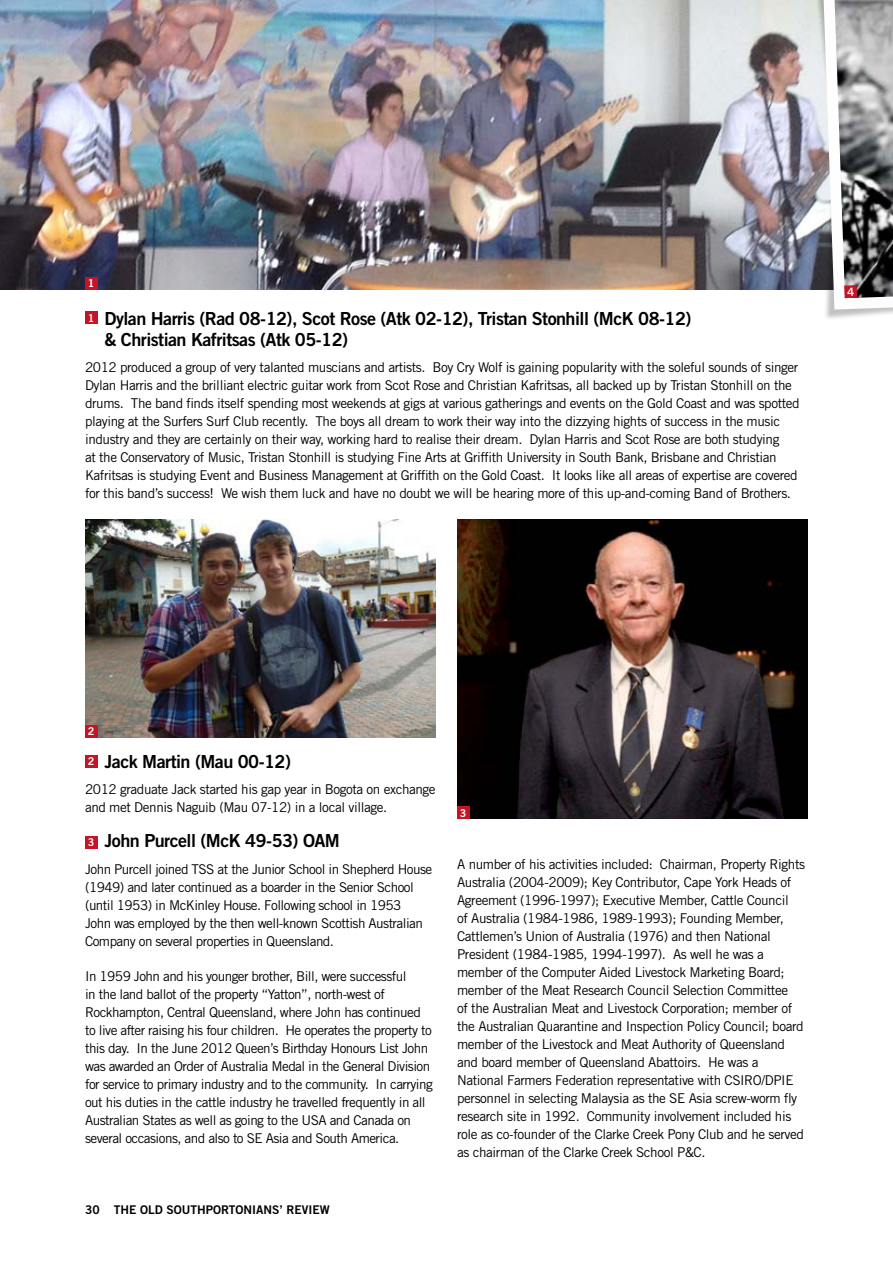
<style>
.page{position:relative;width:893px;height:1263px;background:#fff}
.page>*{position:absolute;margin:0;border:0;box-sizing:border-box;transform-origin:0 0}
.t1{font:18px "Trade Gothic Bold Two";letter-spacing:-.03em;color:#000}
.t2{font:13.5px/18px "Trade Gothic";letter-spacing:-.03em;color:#000}
.t3{font:12px "Trade Gothic Bold Two";color:#000}
.t4{font:10.8px "Trade Gothic Bold Two";color:#fff}
</style>
<div class="page">
<img style="left:0;top:0;width:817px;height:289px">
<img style="left:85px;top:520px;width:351px;height:217px">
<img style="left:457px;top:520px;width:351px;height:299px">
<div style="left:85px;top:277px;width:12px;height:12px;background:#c41425"></div>
<div style="left:85px;top:312px;width:12px;height:12px;background:#c41425"></div>
<div style="left:85px;top:755px;width:12px;height:12px;background:#c41425"></div>
<div style="left:85px;top:725px;width:12px;height:12px;background:#c41425"></div>
<div style="left:457px;top:807px;width:12px;height:12px;background:#c41425"></div>
<div style="left:85px;top:836px;width:12px;height:12px;background:#c41425"></div>
<div style="left:824px;top:131px;width:69px;height:190px;background:#000;opacity:.25"></div>
<div style="left:813px;top:0;width:80px;height:161px;background:#000;opacity:.25"></div>
<svg style="left:817px;top:0;width:76px;height:315px"></svg>
<p class="t4" style="left:88px;top:277px;width:8px">1</p>
<p class="t4" style="left:88px;top:311px;width:8px">1</p>
<p class="t1" style="left:105px;top:307px;width:588px">Dylan Harris (Rad 08-12), Scot Rose (Atk 02-12), Tristan Stonhill (McK 08-12)</p>
<p class="t1" style="left:105px;top:328px;width:245px">&amp; Christian Kafritsas (Atk 05-12)</p>
<p class="t2" style="left:85px;top:358px;width:716px">2012 produced a group of very talanted muscians and artists. Boy Cry Wolf is gaining popularity with the soleful sounds of singer Dylan Harris and the brilliant electric guitar work from Scot Rose and Christian Kafritsas, all backed up by Tristan Stonhill on the drums. The band finds itself spending most weekends at gigs at various gatherings and events on the Gold Coast and was spotted playing at the Surfers Surf Club recently. The boys all dream to work their way into the dizzying hights of success in the music industry and they are certainly on their way, working hard to realise their dream. Dylan Harris and Scot Rose are both studying<br>at the Conservatory of Music, Tristan Stonhill is studying Fine Arts at Griffith University in South Bank, Brisbane and Christian Kafritsas is studying Event and Business Management at Griffith on the Gold Coast. It looks like all areas of expertise are covered for this band’s success! We wish them luck and have no doubt we will be hearing more of this up-and-coming Band of Brothers.</p>
<p class="t4" style="left:88px;top:725px;width:8px">2</p>
<p class="t1" style="left:105px;top:750px;width:188px">Jack Martin (Mau 00-12)</p>
<p class="t2" style="left:85px;top:780px;width:352px">2012 graduate Jack started his gap year in Bogota on exchange and met Dennis Naguib (Mau 07-12) in a local village.</p>
<p class="t1" style="left:105px;top:829px;width:237px">John Purcell (McK 49-53) OAM</p>
<p class="t2" style="left:85px;top:860px;width:349px">John Purcell joined TSS at the Junior School in Shepherd House (1949) and later continued as a boarder in the Senior School (until 1953) in McKinley House. Following school in 1953<br>John was employed by the then well-known Scottish Australian Company on several properties in Queensland.</p>
<p class="t2" style="left:85px;top:967px;width:349px">In 1959 John and his younger brother, Bill, were successful<br>in the land ballot of the property “Yatton”, north-west of Rockhampton, Central Queensland, where John has continued to live after raising his four children. He operates the property to this day. In the June 2012 Queen’s Birthday Honours List John was awarded an Order of Australia Medal in the General Division for service to primary industry and to the community. In carrying out his duties in the cattle industry he travelled frequently in all Australian States as well as going to the USA and Canada on several occasions, and also to SE Asia and South America.</p>
<p class="t4" style="left:88px;top:755px;width:8px">2</p>
<p class="t4" style="left:88px;top:836px;width:8px">3</p>
<p class="t3" style="left:85px;top:1203px;width:246px">30 THE OLD SOUTHPORTONIANS’ REVIEW</p>
<p class="t4" style="left:460px;top:806px;width:8px">3</p>
<p class="t2" style="left:457px;top:854px;width:349px">A number of his activities included: Chairman, Property Rights Australia (2004-2009); Key Contributor, Cape York Heads of Agreement (1996-1997); Executive Member, Cattle Council<br>of Australia (1984-1986, 1989-1993); Founding Member, Cattlemen’s Union of Australia (1976) and then National President (1984-1985, 1994-1997). As well he was a member of the Computer Aided Livestock Marketing Board; member of the Meat Research Council Selection Committee<br>of the Australian Meat and Livestock Corporation; member of the Australian Quarantine and Inspection Policy Council; board member of the Livestock and Meat Authority of Queensland and board member of Queensland Abattoirs. He was a National Farmers Federation representative with CSIRO/DPIE personnel in selecting Malaysia as the SE Asia screw-worm fly research site in 1992. Community involvement included his role as co-founder of the Clarke Creek Pony Club and he served as chairman of the Clarke Creek School P&amp;C.</p>
</div>
